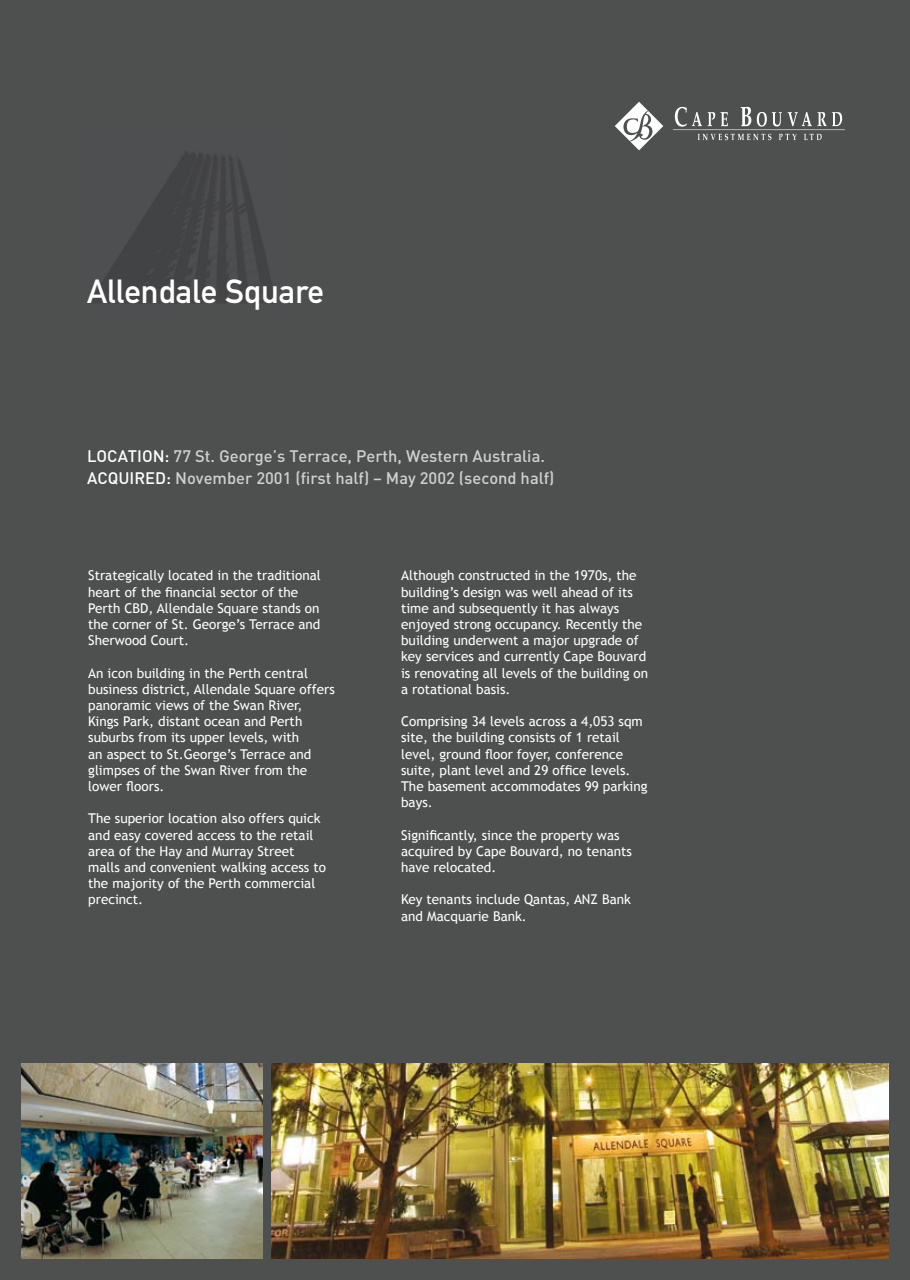
<style>
.page{position:relative;width:910px;height:1280px;background:#4e4f4f}
.page>*{position:absolute;margin:0;border:0;box-sizing:border-box;transform-origin:0 0}
.t1{font:33px "DIN Mittelschrift Alternate";color:#fff}
.t2{font:500 16.5px/22.5px "DIN";color:#cfd0d1}
.t3{font:13.5px/16.2px "Trebuchet MS";color:#fff}
.s1{color:#fff}
</style>
<div class="page">
<img style="left:21px;top:1063px;width:242px;height:196px">
<img style="left:271px;top:1063px;width:618px;height:196px">
<svg style="left:615px;top:102px;width:230px;height:48px"></svg>
<h1 class="t1" style="left:87px;top:272px;width:238px">Allendale Square</h1>
<p class="t2" style="left:87px;top:444px;width:469px"><span class="s1">LOCATION:</span> 77 St. George’s Terrace, Perth, Western Australia.<br><span class="s1">ACQUIRED:</span> November 2001 (first half) – May 2002 (second half)</p>
<p class="t3" style="left:88px;top:568px;width:234px">Strategically located in the traditional heart of the financial sector of the Perth CBD, Allendale Square stands on the corner of St. George’s Terrace and Sherwood Court.</p>
<p class="t3" style="left:88px;top:665px;width:248px">An icon building in the Perth central business district, Allendale Square offers panoramic views of the Swan River, Kings Park, distant ocean and Perth suburbs from its upper levels, with<br>an aspect to St.George’s Terrace and glimpses of the Swan River from the lower floors.</p>
<p class="t3" style="left:88px;top:811px;width:239px">The superior location also offers quick and easy covered access to the retail area of the Hay and Murray Street malls and convenient walking access to the majority of the Perth commercial precinct.</p>
<p class="t3" style="left:401px;top:568px;width:249px">Although constructed in the 1970s, the building’s design was well ahead of its time and subsequently it has always enjoyed strong occupancy. Recently the building underwent a major upgrade of key services and currently Cape Bouvard is renovating all levels of the building on a rotational basis.</p>
<p class="t3" style="left:401px;top:713px;width:248px">Comprising 34 levels across a 4,053 sqm site, the building consists of 1 retail level, ground floor foyer, conference suite, plant level and 29 office levels.<br>The basement accommodates 99 parking bays.</p>
<p class="t3" style="left:401px;top:827px;width:232px">Significantly, since the property was acquired by Cape Bouvard, no tenants have relocated.</p>
<p class="t3" style="left:401px;top:892px;width:231px">Key tenants include Qantas, ANZ Bank and Macquarie Bank.</p>
</div>
